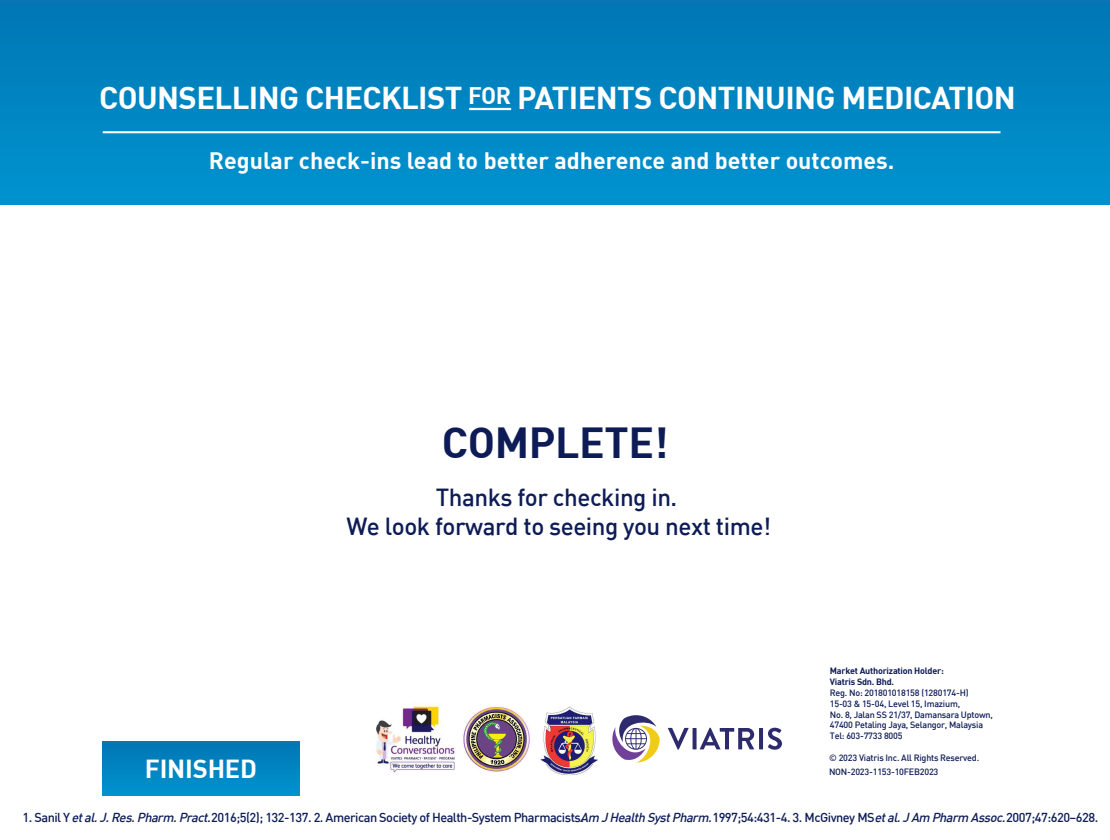
<style>
.page{position:relative;width:1110px;height:840px;background:#fff}
.page>*{position:absolute;margin:0;border:0;box-sizing:border-box;transform-origin:0 0}
.t1{font:700 42.53px "DIN";letter-spacing:-.01em;color:#0d1c56}
.t2{font:700 30.97px "DIN";letter-spacing:-.02em;color:#fff}
.t3{font:700 25.58px "DIN";letter-spacing:-.01em;color:#fff}
.t4{font:500 24.22px/29px "DIN";letter-spacing:-.02em;color:#0d1c56;text-align:center}
.t5{font:700 23.25px "DIN";color:#fff}
.t6{font:500 12.75px "DIN";letter-spacing:-.04em;color:#0d1c56}
.t7{font:500 9px/10.8px "DIN";letter-spacing:-.025em;color:#0d1b56}
.t8{font:700 9px/10.8px "DIN";letter-spacing:-.025em;color:#0d1b56}
.s1{font-style:italic}
</style>
<div class="page">
<div style="left:103px;top:742px;width:196px;height:54px;background:linear-gradient(to right,#0085c2,#0085c2)"></div>
<div style="left:0;top:0;width:1110px;height:205px;background:linear-gradient(to bottom,#0076b4,#0094d0)"></div>
<hr style="left:103px;top:131px;width:897px;height:2px;background:#fff">
<svg style="left:668px;top:728px;width:114px;height:22px"></svg>
<svg style="left:612px;top:715px;width:48px;height:47px"></svg>
<img style="left:463px;top:705px;width:67px;height:67px">
<img style="left:540px;top:706px;width:59px;height:70px">
<hr style="left:469px;top:108px;width:42px;height:2px;background:#fff">
<img style="left:376px;top:703px;width:79px;height:70px">
<h2 class="t2" style="left:99px;top:77px;width:918px">COUNSELLING CHECKLIST <sup>FOR</sup> PATIENTS CONTINUING MEDICATION</h2>
<h3 class="t5" style="left:209px;top:145px;width:687px">Regular check-ins lead to better adherence and better outcomes.</h3>
<h1 class="t1" style="left:442px;top:415px;width:228px">COMPLETE!</h1>
<h3 class="t3" style="left:145px;top:752px;width:114px">FINISHED</h3>
<h3 class="t4" style="left:346px;top:482px;width:426px">Thanks for checking in.<br>We look forward to seeing you next time!</h3>
<p class="t8" style="left:830px;top:665px;width:115px">Market Authorization Holder:<br>Viatris Sdn. Bhd.</p>
<p class="t7" style="left:830px;top:687px;width:165px">Reg. No: 201801018158 (1280174-H)<br>15-03 &amp; 15-04, Level 15, Imazium,<br>No. 8, Jalan SS 21/37, Damansara Uptown, 47400 Petaling Jaya, Selangor, Malaysia Tel: 603-7733 8005</p>
<p class="t7" style="left:829px;top:750px;width:152px;line-height:14.1px">© 2023 Viatris Inc. All Rights Reserved.<br>NON-2023-1153-10FEB2023</p>
<h3 class="t6" style="left:22px;top:809px;width:1077px">1. Sanil Y<span class="s1">etal.J.Res.Pharm.Pract.</span>2016;5(2); 132-137. 2. American Society of Health-System Pharmacists.<span class="s1">AmJHealthSystPharm.</span>1997;54:431-4. 3. McGivney MS<span class="s1">etal.JAm PharmAssoc.</span>2007;47:620–628.</h3>
</div>
